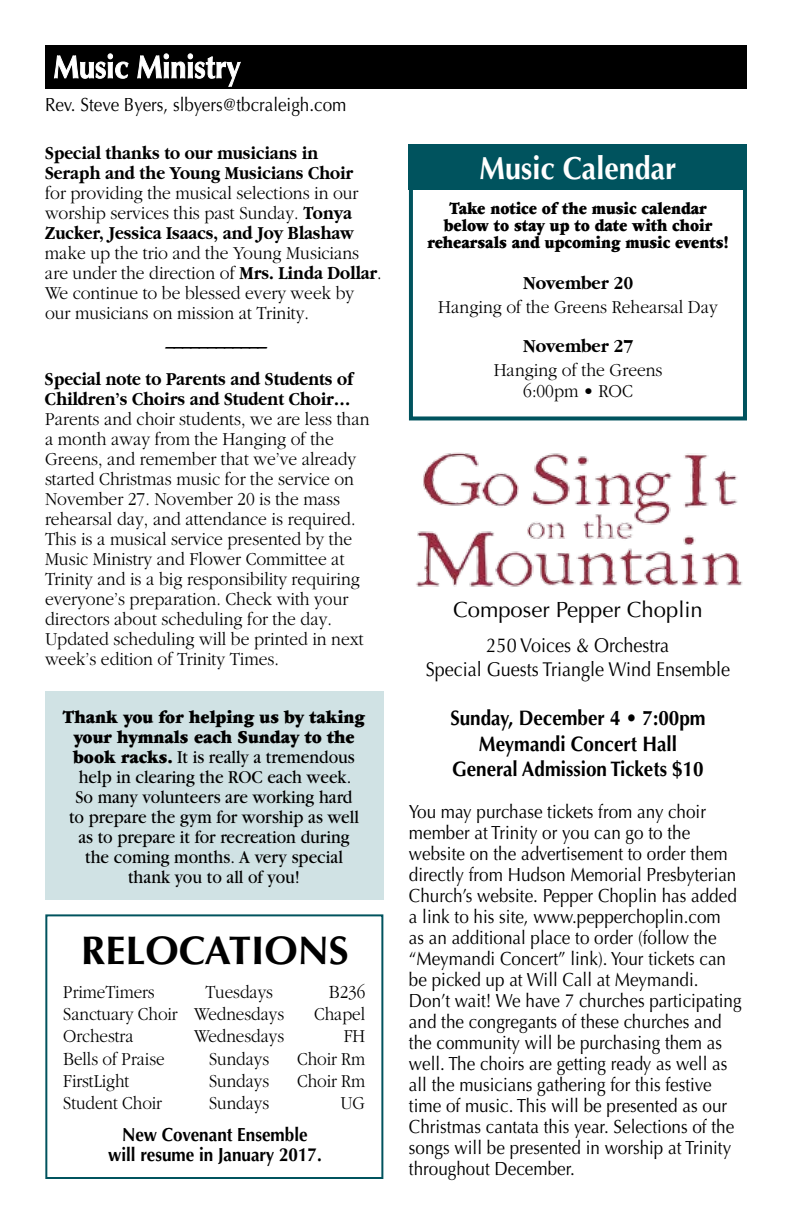
<style>
.page{position:relative;width:792px;height:1224px;background:#fff}
.page>*{position:absolute;margin:0;border:0;box-sizing:border-box;transform-origin:0 0}
.t1{font:700 40px "Optima";color:#000}
.t2{font:700 32px "Optima";color:#fff;scale:.9 1}
.t3{font:22px "Optima";color:#000}
.t4{font:700 21px/25.2px "Optima";color:#000;text-align:center;scale:.9 1}
.t5{font:20px/24px "Optima";color:#000;text-align:center;scale:.9 1}
.t6{font:300 19px/20px "Garamond";color:#000;scale:.92 1}
.t7{font:19px/21px "Optima";color:#000;scale:.9 1}
.t8{font:19px/20px "Garamond";color:#000;text-align:center;scale:.92 1}
.t9{font:300 19px "Garamond";color:#000;scale:.9 1}
.t10{font:700 19px/20px "Garamond";color:#000;scale:.88 1}
.t11{font:700 19px/19.6px "Optima";color:#000;text-align:center;scale:.9 1}
.t12{font:700 19px "Garamond";color:#000;scale:.92 1}
.t13{font:900 18px/17px "Garamond";color:#000;text-align:center;scale:.84 1}
.s1{font-weight:700}
.s2{font-weight:900}
</style>
<div class="page">
<div style="left:45px;top:45px;width:702px;height:43px;background:#000"></div>
<svg style="left:54px;top:53px;width:75px;height:26px"></svg>
<svg style="left:137px;top:53px;width:104px;height:34px"></svg>
<div style="left:45px;top:691px;width:338px;height:209px;background:#d0e2e4"></div>
<div style="left:409px;top:144px;width:338px;height:46px;background:#00535e"></div>
<div style="left:409px;top:144px;width:338px;height:276px;border:4px solid #00535e"></div>
<div style="left:45px;top:914px;width:338px;height:265px;border:2px solid #00535e"></div>
<img style="left:416px;top:452px;width:327px;height:135px">
<p class="t7" style="left:45px;top:94px;width:337px">Rev. Steve Byers, slbyers@tbcraleigh.com</p>
<p class="t10" style="left:45px;top:143px;width:352px">Special thanks to our musicians in<br>Seraph and the Young Musicians Choir</p>
<p class="t6" style="left:45px;top:183px;width:342px">for providing the musical selections in our worship services this past Sunday. <span class="s1">Tonya<br>Zucker, Jessica Isaacs, and Joy Blashaw</span></p>
<p class="t6" style="left:45px;top:243px;width:368px">make up the trio and the Young Musicians are under the direction of <span class="s1">Mrs. Linda Dollar</span>.<br>We continue to be blessed every week by our musicians on mission at Trinity.</p>
<p class="t10" style="left:45px;top:330px;width:352px;line-height:33px;text-indent:121px">––––––––––––<br>Special note to Parents and Students of</p>
<p class="t10" style="left:45px;top:389px;width:349px">Children’s Choirs and Student Choir…</p>
<p class="t6" style="left:45px;top:409px;width:354px">Parents and choir students, we are less than a month away from the Hanging of the Greens, and remember that we’ve already started Christmas music for the service on November 27. November 20 is the mass rehearsal day, and attendance is required.<br>This is a musical service presented by the Music Ministry and Flower Committee at Trinity and is a big responsibility requiring everyone’s preparation. Check with your directors about scheduling for the day.<br>Updated scheduling will be printed in next week’s edition of Trinity Times.</p>
<p class="t8" style="left:63px;top:707px;width:330px"><span class="s2">Thank you for helping us by taking your hymnals each Sunday to the book racks.</span> It is really a tremendous help in clearing the ROC each week.<br>So many volunteers are working hard<br>to prepare the gym for worship as well as to prepare it for recreation during<br>the coming months. A very special thank you to all of you!</p>
<h1 class="t1" style="left:81px;top:927px;width:269px">RELOCATIONS</h1>
<p class="t9" style="left:63px;top:982px;width:103px">PrimeTimers</p>
<p class="t9" style="left:205px;top:982px;width:77px">Tuesdays</p>
<p class="t9" style="left:329px;top:982px;width:42px">B236</p>
<p class="t9" style="left:63px;top:1004px;width:247px">Sanctuary Choir Wednesdays</p>
<p class="t9" style="left:314px;top:1004px;width:58px">Chapel</p>
<p class="t9" style="left:63px;top:1026px;width:80px">Orchestra</p>
<p class="t9" style="left:194px;top:1026px;width:102px">Wednesdays</p>
<p class="t9" style="left:344px;top:1026px;width:25px">FH</p>
<p class="t9" style="left:63px;top:1048px;width:114px">Bells of Praise</p>
<p class="t9" style="left:209px;top:1048px;width:68px">Sundays</p>
<p class="t9" style="left:297px;top:1048px;width:77px">Choir Rm</p>
<p class="t9" style="left:63px;top:1070px;width:75px">FirstLight</p>
<p class="t9" style="left:209px;top:1070px;width:68px">Sundays</p>
<p class="t9" style="left:297px;top:1070px;width:77px">Choir Rm</p>
<p class="t9" style="left:63px;top:1093px;width:111px">Student Choir</p>
<p class="t9" style="left:209px;top:1093px;width:68px">Sundays</p>
<p class="t9" style="left:341px;top:1093px;width:29px">UG</p>
<p class="t11" style="left:108px;top:1125px;width:239px">New Covenant Ensemble will resume in January 2017.</p>
<h2 class="t2" style="left:480px;top:149px;width:220px">Music Calendar</h2>
<p class="t13" style="left:427px;top:200px;width:361px">Take notice of the music calendar below to stay up to date with choir rehearsals and upcoming music events!</p>
<p class="t12" style="left:523px;top:273px;width:121px">November 20</p>
<p class="t6" style="left:438px;top:298px;width:306px">Hanging of the Greens Rehearsal Day</p>
<p class="t12" style="left:523px;top:335px;width:121px">November 27</p>
<p class="t6" style="left:494px;top:360px;width:185px;line-height:21px;text-align:center">Hanging of the Greens<br>6:00pm • ROC</p>
<p class="t3" style="left:453px;top:597px;width:251px">Composer Pepper Choplin</p>
<p class="t5" style="left:426px;top:634px;width:340px">250 Voices &amp; Orchestra<br>Special Guests Triangle Wind Ensemble</p>
<p class="t4" style="left:450px;top:706px;width:285px">Sunday, December 4 • 7:00pm<br>Meymandi Concert Hall<br>General Admission Tickets $10</p>
<p class="t7" style="left:409px;top:802px;width:371px">You may purchase tickets from any choir member at Trinity or you can go to the website on the advertisement to order them directly from Hudson Memorial Presbyterian Church’s website. Pepper Choplin has added a link to his site, www.pepperchoplin.com<br>as an additional place to order (follow the “Meymandi Concert” link). Your tickets can be picked up at Will Call at Meymandi.<br>Don’t wait! We have 7 churches participating and the congregants of these churches and the community will be purchasing them as well. The choirs are getting ready as well as all the musicians gathering for this festive time of music. This will be presented as our Christmas cantata this year. Selections of the songs will be presented in worship at Trinity throughout December.</p>
</div>
